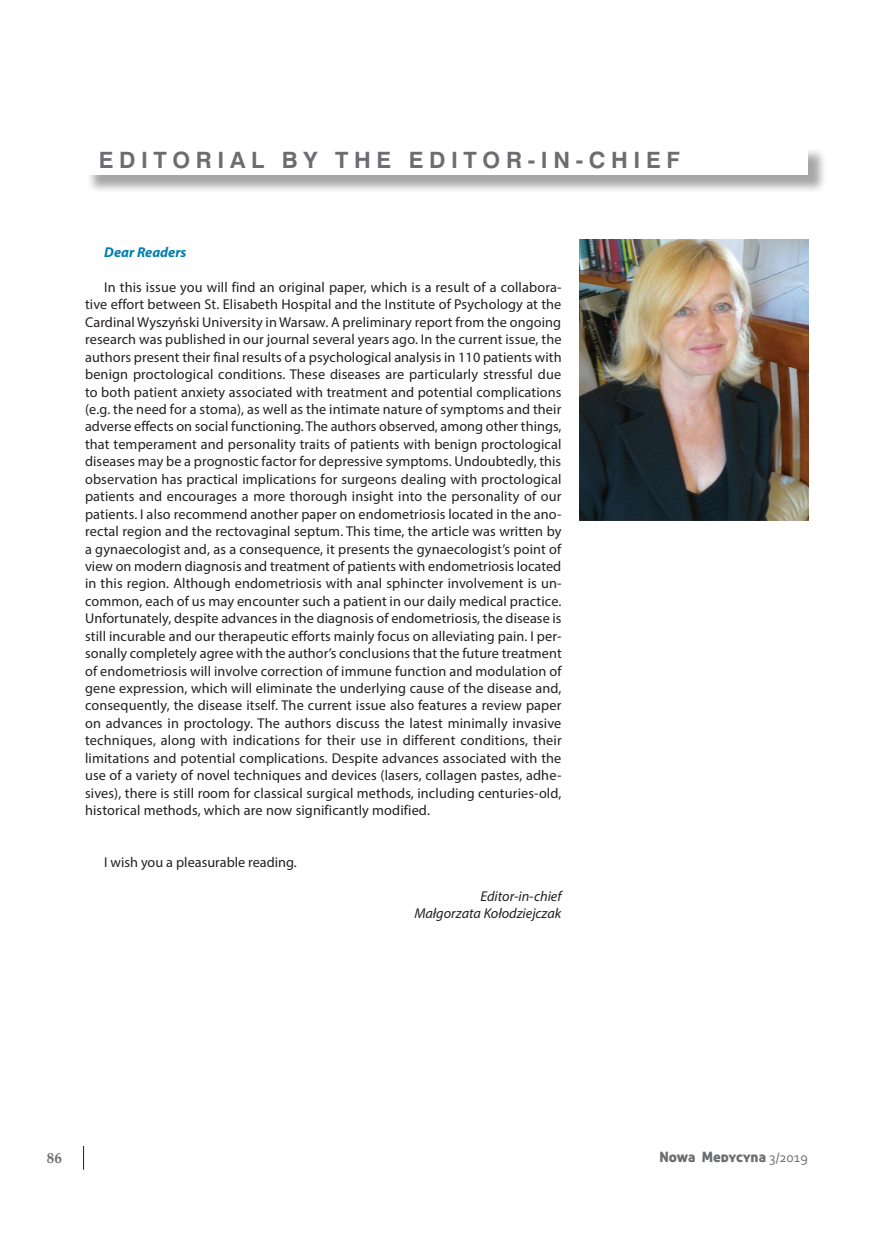
<style>
.page{position:relative;width:872px;height:1234px;background:#fff}
.page>*{position:absolute;margin:0;border:0;box-sizing:border-box;transform-origin:0 0}
.t1{font:700 22.5px "Szwajcar EE";letter-spacing:.25em;color:#6c6d70}
.t2{font:700 15px "Palatino Linotype";color:#6c6d70}
.t3{font:14.25px/17.4px "Myriad Pro";letter-spacing:.01em;color:#231f20;text-align:justify}
.t4{font:italic 14.25px/16.5px "Myriad Pro";color:#231f20;text-align:right}
.t5{font:14.25px "Aller Display";letter-spacing:-.005em;color:#6c6d70}
.t6{font:italic 700 14.25px "Myriad Pro";color:#007eae}
.s1{font-family:"Corbel"}
</style>
<div class="page">
<div style="left:87px;top:147px;width:739px;height:47px;background:#231f20;opacity:.4"></div>
<div style="left:84px;top:145px;width:724px;height:30px;background:#fff"></div>
<svg style="left:83px;top:1145px;width:1px;height:24px"></svg>
<img style="left:579px;top:239px;width:229px;height:281px">
<h1 class="t1" style="left:99px;top:146px;width:582px">EDITORIAL BY THE EDITOR-IN-CHIE F</h1>
<p class="t6" style="left:104px;top:243px;width:84px">Dear Readers</p>
<p class="t3" style="left:85px;top:278px;width:478px;text-indent:19px">In this issue you will find an original paper, which is a result of a collabora&shy;tive effort between St. Elisabeth Hospital and the Institute of Psychology at the Cardinal Wyszyński University in Warsaw. A preliminary report from the ongoing research was published in our journal several years ago. In the current issue, the authors present their final results of a psychological analysis in 110 patients with benign proctological conditions. These diseases are particularly stressful due to both patient anxiety associated with treatment and potential complications (e.g. the need for a stoma), as well as the intimate nature of symptoms and their adverse effects on social functioning. The authors observed, among other things, that temperament and personality traits of patients with benign proctological diseases may be a prognostic factor for depressive symptoms. Undoubtedly, this observation has practical implications for surgeons dealing with proctological patients and encourages a more thorough insight into the personality of our patients. I also recommend another paper on endometriosis located in the ano&shy;rectal region and the rectovaginal septum. This time, the article was written by a gynaecologist and, as a consequence, it presents the gynaecologist’s point of view on modern diagnosis and treatment of patients with endometriosis located in this region. Although endometriosis with anal sphincter involvement is un&shy;common, each of us may encounter such a patient in our daily medical practice.<br>Unfortunately, despite advances in the diagnosis of endometriosis, the disease is still incurable and our therapeutic efforts mainly focus on alleviating pain. I per&shy;sonally completely agree with the author’s conclusions that the future treatment of endometriosis will involve correction of immune function and modulation of gene expression, which will eliminate the underlying cause of the disease and, consequently, the disease itself. The current issue also features a review paper on advances in proctology. The authors discuss the latest minimally invasive techniques, along with indications for their use in different conditions, their limitations and potential complications. Despite advances associated with the use of a variety of novel techniques and devices (lasers, collagen pastes, adhe&shy;sives), there is still room for classical surgical methods, including centuries-old, historical methods, which are now significantly modified.</p>
<p class="t3" style="left:104px;top:853px;width:194px">I wish you a pleasurable reading.</p>
<p class="t4" style="left:414px;top:887px;width:149px">Editor-in-chief<br>Małgorzata Kołodziejczak</p>
<p class="t2" style="left:47px;top:1146px;width:17px">86</p>
<p class="t5" style="left:659px;top:1147px;width:150px">Nowa Medycyna <span class="s1">3/2019</span></p>
</div>
